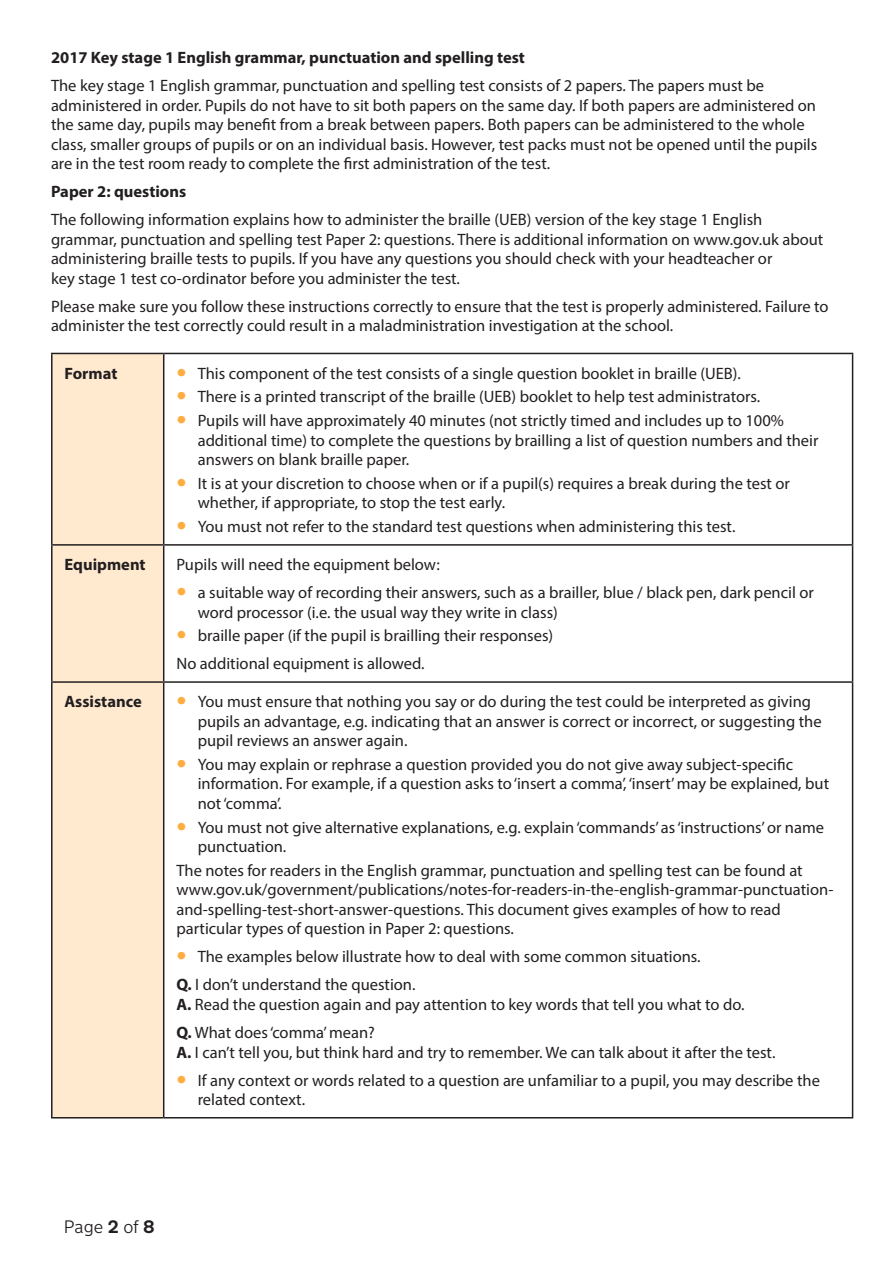
<style>
.page{position:relative;width:893px;height:1263px;background:#fff}
.page>*{position:absolute;margin:0;border:0;box-sizing:border-box;transform-origin:0 0}
.Page_number{font:300 18px "New Transport";color:#231f20}
.P__paragraph_text{font:16.5px/19.5px "Myriad Pro";color:#231f20}
.Table_body_LEFT{font:16.5px/19.5px "Myriad Pro";color:#231f20}
.P__paragraph_text-2{font:700 16.5px "Myriad Pro";color:#231f20}
.Table_body_LEFT-2{font:700 16.5px "Myriad Pro";color:#231f20}
.s1{font-size:36px;color:#ffad40}
.s2{font-weight:700}
</style>
<div class="page">
<div style="left:53px;top:354px;width:110px;height:763px;background:#ffead0"></div>
<hr style="left:51px;top:353px;width:113px;height:1px;background:#231f20">
<hr style="left:51px;top:354px;width:2px;height:190px;background:#231f20">
<hr style="left:164px;top:353px;width:689px;height:1px;background:#231f20">
<hr style="left:163px;top:354px;width:1px;height:190px;background:#231f20">
<hr style="left:852px;top:354px;width:1px;height:190px;background:#231f20">
<hr style="left:51px;top:544px;width:113px;height:2px;background:#231f20">
<hr style="left:51px;top:546px;width:2px;height:135px;background:#231f20">
<hr style="left:164px;top:544px;width:689px;height:2px;background:#231f20">
<hr style="left:163px;top:546px;width:1px;height:135px;background:#231f20">
<hr style="left:852px;top:546px;width:1px;height:135px;background:#231f20">
<hr style="left:51px;top:681px;width:113px;height:2px;background:#231f20">
<hr style="left:51px;top:683px;width:2px;height:434px;background:#231f20">
<hr style="left:164px;top:681px;width:689px;height:2px;background:#231f20">
<hr style="left:163px;top:683px;width:1px;height:434px;background:#231f20">
<hr style="left:852px;top:683px;width:1px;height:434px;background:#231f20">
<hr style="left:51px;top:1117px;width:113px;height:1px;background:#231f20">
<hr style="left:164px;top:1117px;width:689px;height:1px;background:#231f20">
<p class="P__paragraph_text-2" style="left:51px;top:47px;width:475px">2017 Key stage 1 English grammar, punctuation and spelling test</p>
<p class="P__paragraph_text" style="left:51px;top:76px;width:768px">The key stage 1 English grammar, punctuation and spelling test consists of 2 papers. The papers must be administered in order. Pupils do not have to sit both papers on the same day. If both papers are administered on the same day, pupils may benefit from a break between papers. Both papers can be administered to the whole class, smaller groups of pupils or on an individual basis. However, test packs must not be opened until the pupils are in the test room ready to complete the first administration of the test.</p>
<p class="P__paragraph_text-2" style="left:51px;top:181px;width:137px">Paper 2: questions</p>
<p class="P__paragraph_text" style="left:51px;top:210px;width:774px">The following information explains how to administer the braille (UEB) version of the key stage 1 English grammar, punctuation and spelling test Paper 2: questions. There is additional information on www.gov.uk about administering braille tests to pupils. If you have any questions you should check with your headteacher or<br>key stage 1 test co-ordinator before you administer the test.</p>
<p class="P__paragraph_text" style="left:51px;top:296px;width:779px">Please make sure you follow these instructions correctly to ensure that the test is properly administered. Failure to administer the test correctly could result in a maladministration investigation at the school.</p>
<p class="Table_body_LEFT-2" style="left:65px;top:362px;width:54px">Format</p>
<p class="P__paragraph_text" style="left:176px;top:363px;width:566px"><span class="s1">•</span> This component of the test consists of a single question booklet in braille (UEB).</p>
<p class="P__paragraph_text" style="left:176px;top:387px;width:585px"><span class="s1">•</span> There is a printed transcript of the braille (UEB) booklet to help test administrators.</p>
<p class="P__paragraph_text" style="left:198px;top:411px;width:622px;text-indent:-21px"><span class="s1">•</span> Pupils will have approximately 40 minutes (not strictly timed and includes up to 100% additional time) to complete the questions by brailling a list of question numbers and their answers on blank braille paper.</p>
<p class="P__paragraph_text" style="left:198px;top:473px;width:594px;text-indent:-21px"><span class="s1">•</span> It is at your discretion to choose when or if a pupil(s) requires a break during the test or whether, if appropriate, to stop the test early.</p>
<p class="P__paragraph_text" style="left:176px;top:517px;width:560px"><span class="s1">•</span> You must not refer to the standard test questions when administering this test.</p>
<p class="Table_body_LEFT-2" style="left:65px;top:554px;width:83px">Equipment</p>
<p class="Table_body_LEFT" style="left:176px;top:554px;width:265px">Pupils will need the equipment below:</p>
<p class="P__paragraph_text" style="left:198px;top:582px;width:618px;text-indent:-21px"><span class="s1">•</span> a suitable way of recording their answers, such as a brailler, blue / black pen, dark pencil or word processor (i.e. the usual way they write in class)</p>
<p class="P__paragraph_text" style="left:176px;top:626px;width:378px"><span class="s1">•</span> braille paper (if the pupil is brailling their responses)</p>
<p class="Table_body_LEFT" style="left:176px;top:654px;width:250px">No additional equipment is allowed.</p>
<p class="Table_body_LEFT-2" style="left:65px;top:691px;width:79px">Assistance</p>
<p class="P__paragraph_text" style="left:198px;top:692px;width:625px;text-indent:-21px"><span class="s1">•</span> You must ensure that nothing you say or do during the test could be interpreted as giving pupils an advantage, e.g. indicating that an answer is correct or incorrect, or suggesting the pupil reviews an answer again.</p>
<p class="P__paragraph_text" style="left:198px;top:754px;width:633px;text-indent:-21px"><span class="s1">•</span> You may explain or rephrase a question provided you do not give away subject-specific information. For example, if a question asks to ‘insert a comma’, ‘insert’ may be explained, but not ‘comma’.</p>
<p class="P__paragraph_text" style="left:198px;top:817px;width:628px;text-indent:-21px"><span class="s1">•</span> You must not give alternative explanations, e.g. explain ‘commands’ as ‘instructions’ or name punctuation.</p>
<p class="Table_body_LEFT" style="left:176px;top:860px;width:658px">The notes for readers in the English grammar, punctuation and spelling test can be found at www.gov.uk/government/publications/notes-for-readers-in-the-english-grammar-punctuation&shy;and-spelling-test-short-answer-questions. This document gives examples of how to read particular types of question in Paper 2: questions.</p>
<p class="P__paragraph_text" style="left:176px;top:947px;width:526px"><span class="s1">•</span> The examples below illustrate how to deal with some common situations.</p>
<p class="Table_body_LEFT" style="left:176px;top:975px;width:570px"><span class="s2">Q.</span> I don’t understand the question.<br><span class="s2">A.</span> Read the question again and pay attention to key words that tell you what to do.</p>
<p class="Table_body_LEFT" style="left:176px;top:1022px;width:600px"><span class="s2">Q.</span> What does ‘comma’ mean?<br><span class="s2">A.</span> I can’t tell you, but think hard and try to remember. We can talk about it after the test.</p>
<p class="P__paragraph_text" style="left:198px;top:1070px;width:624px;text-indent:-21px"><span class="s1">•</span> If any context or words related to a question are unfamiliar to a pupil, you may describe the related context.</p>
<p class="Page_number" style="left:64px;top:1216px;width:92px">Page <span class="s2">2</span> of <span class="s2">8</span></p>
</div>
